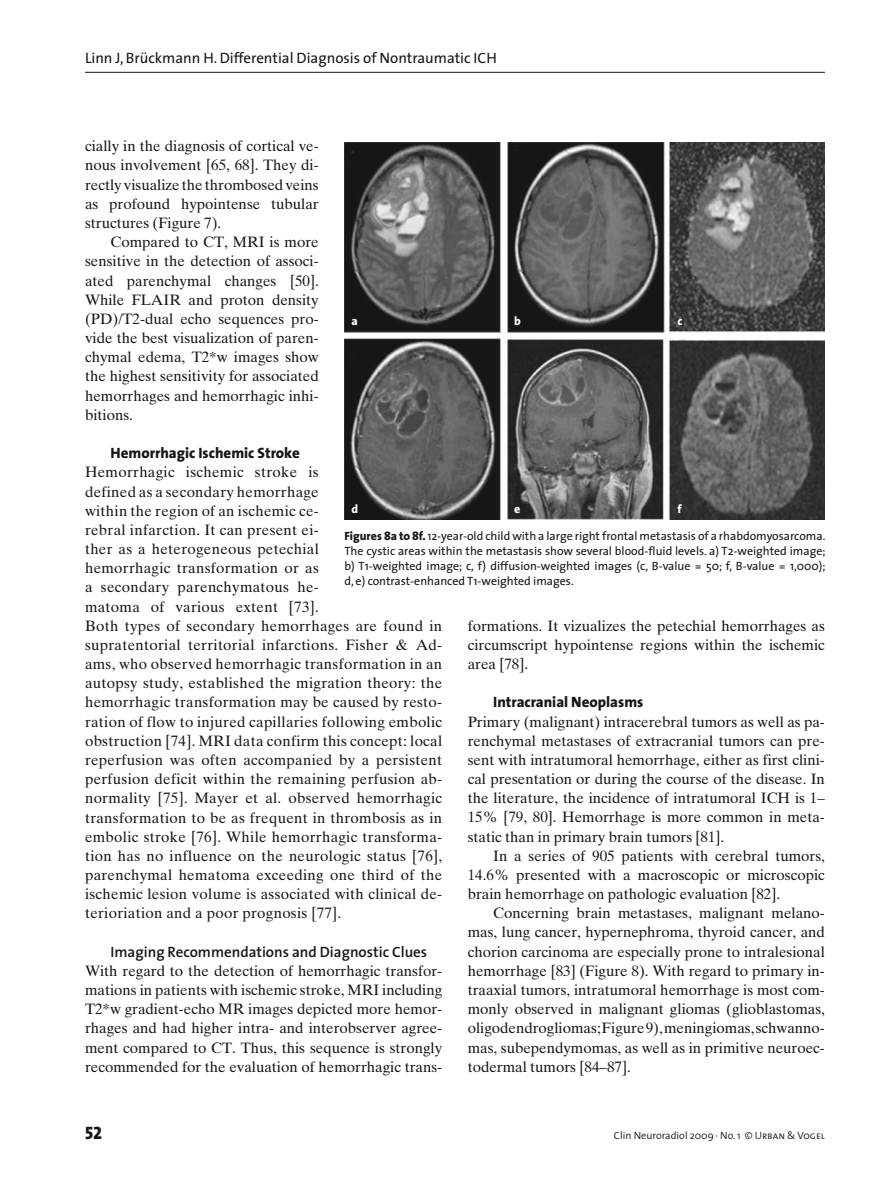
<style>
.page{position:relative;width:893px;height:1191px;background:#fff}
.page>*{position:absolute;margin:0;border:0;box-sizing:border-box;transform-origin:0 0}
.t1{font:18px "The Sans Extra Bold Caps";color:#151616}
.t2{font:15px/19.2px "Times Ten";letter-spacing:.02em;color:#151616;text-align:justify}
.t3{font:15px "The Sans";color:#151616}
.t4{font:800 15px "The Sans";color:#151616}
.t5{font:600 15px "The Sans";color:#151616}
.t6{font:12px/15px "The Sans";color:#151616}
.t7{font:800 12px "The Sans";color:#fff}
.t8{font:300 10.5px "The Sans";color:#151616}
.s1{font-weight:800;color:#fff}
.s2{font-weight:800}
.s3{font-family:"The Sans Semi Light Caps";font-weight:400}
</style>
<div class="page">
<hr style="left:85px;top:72px;width:740px;height:1px;background:#151616">
<img style="left:344px;top:142px;width:481px;height:378px">
<p class="t3" style="left:85px;top:52px;width:413px">Linn J, Brückmann H. Differential Diagnosis of Nontraumatic ICH</p>
<p class="t2" style="left:85px;top:138px;width:235px">cially in the diagnosis of cortical ve&shy;nous involvement [65, 68]. They di&shy;rectly visualize the thrombosed veins as profound hypointense tubular structures (Figure 7).</p>
<p class="t2" style="left:85px;top:234px;width:235px;text-indent:26px">Compared to CT, MRI is more sensitive in the detection of associ&shy;ated parenchymal changes [50].<br>While FLAIR and proton density (PD)/T2-dual echo sequences pro&shy;vide the best visualization of paren&shy;chymal edema, T2*w images show the highest sensitivity for associated hemorrhages and hemorrhagic inhi&shy;bitions.</p>
<p class="t4" style="left:111px;top:447px;width:191px">Hemorrhagic Ischemic Stroke</p>
<p class="t2" style="left:85px;top:464px;width:359px;text-align:left">Hemorrhagic ischemic stroke is<br>defined as a secondary hemorrhage<br>within the region of an ischemic ce-<br>rebral infarction. It can present ei-<br>ther as a heterogeneous petechial<br>hemorrhagic transformation or as<br>a secondary parenchymatous he-<br>matoma of various extent [73].<br>Both types of secondary hemorrhages are found in supratentorial territorial infarctions. Fisher &amp; Ad&shy;ams, who observed hemorrhagic transformation in an autopsy study, established the migration theory: the hemorrhagic transformation may be caused by resto&shy;ration of flow to injured capillaries following embolic obstruction [74]. MRI data confirm this concept: local reperfusion was often accompanied by a persistent perfusion deficit within the remaining perfusion ab&shy;normality [75]. Mayer et al. observed hemorrhagic transformation to be as frequent in thrombosis as in embolic stroke [76]. While hemorrhagic transforma&shy;tion has no influence on the neurologic status [76], parenchymal hematoma exceeding one third of the ischemic lesion volume is associated with clinical de&shy;terioriation and a poor prognosis [77].</p>
<p class="t5" style="left:111px;top:945px;width:318px">Imaging Recommendations and Diagnostic Clues</p>
<p class="t2" style="left:85px;top:962px;width:359px">With regard to the detection of hemorrhagic transfor&shy;mations in patients with ischemic stroke, MRI including T2*w gradient-echo MR images depicted more hemor&shy;rhages and had higher intra- and interobserver agree&shy;ment compared to CT. Thus, this sequence is strongly recommended for the evaluation of hemorrhagic trans-</p>
<p class="t7" style="left:351px;top:316px;width:8px">a</p>
<p class="t7" style="left:514px;top:316px;width:8px">b</p>
<p class="t7" style="left:677px;top:316px;width:7px">c</p>
<p class="t6" style="left:344px;top:497px;width:482px;line-height:26.2px;text-indent:333px"><span class="s1">f<br></span><span class="s2">Figures 8a to 8f.</span> 12-year-old child with a large right frontal metastasis of a rhabdomyosarcoma.</p>
<p class="t6" style="left:344px;top:544px;width:483px;text-align:justify">The cystic areas within the metastasis show several blood-fluid levels. a) T2-weighted image; b) T1-weighted image; c, f) diffusion-weighted images (c, B-value = 50; f, B-value = 1,000); d, e) contrast-enhanced T1-weighted images.</p>
<p class="t7" style="left:351px;top:504px;width:8px">d</p>
<p class="t7" style="left:514px;top:504px;width:8px">e</p>
<p class="t2" style="left:468px;top:617px;width:359px">formations. It vizualizes the petechial hemorrhages as circumscript hypointense regions within the ischemic area [78].</p>
<p class="t4" style="left:493px;top:696px;width:152px">Intracranial Neoplasms</p>
<p class="t2" style="left:468px;top:713px;width:359px">Primary (malignant) intracerebral tumors as well as pa&shy;renchymal metastases of extracranial tumors can pre&shy;sent with intratumoral hemorrhage, either as first clini&shy;cal presentation or during the course of the disease. In the literature, the incidence of intratumoral ICH is 1– 15% [79, 80]. Hemorrhage is more common in meta&shy;static than in primary brain tumors [81].</p>
<p class="t2" style="left:468px;top:847px;width:359px;text-indent:26px">In a series of 905 patients with cerebral tumors, 14.6% presented with a macroscopic or microscopic brain hemorrhage on pathologic evaluation [82].</p>
<p class="t2" style="left:468px;top:905px;width:359px;text-indent:26px">Concerning brain metastases, malignant melano&shy;mas, lung cancer, hypernephroma, thyroid cancer, and chorion carcinoma are especially prone to intralesional hemorrhage [83] (Figure 8). With regard to primary in&shy;traaxial tumors, intratumoral hemorrhage is most com&shy;monly observed in malignant gliomas (glioblastomas, oligodendrogliomas; Figure 9), meningiomas, schwanno&shy;mas, subependymomas, as well as in primitive neuroec&shy;todermal tumors [84–87].</p>
<p class="t1" style="left:85px;top:1121px;width:19px">52</p>
<p class="t8" style="left:614px;top:1131px;width:212px">Clin Neuroradiol 2009 · No. 1 © <span class="s3">Urban</span> &amp; <span class="s3">Vogel</span></p>
</div>
